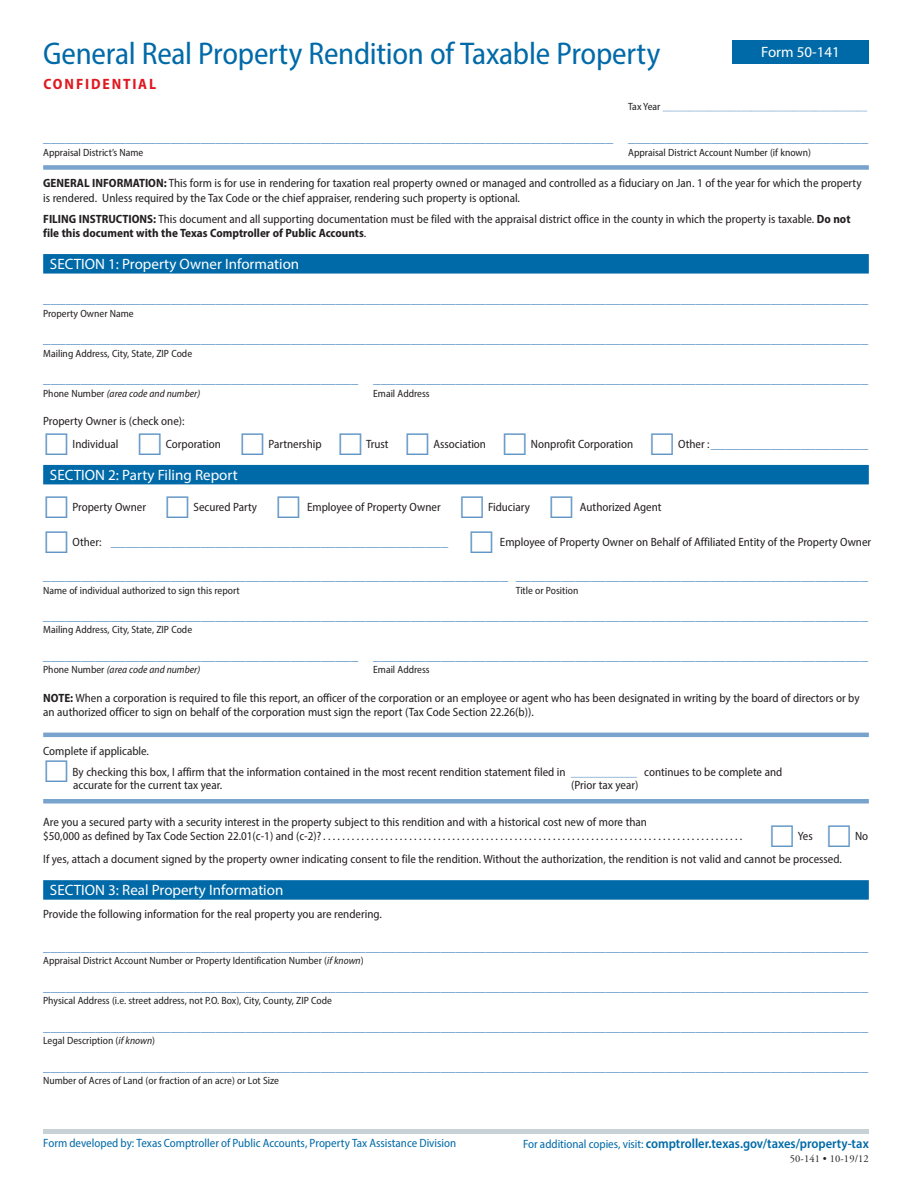
<style>
.page{position:relative;width:918px;height:1188px;background:#fff}
.page>*{position:absolute;margin:0;border:0;box-sizing:border-box;transform-origin:0 0}
.t1{font:semi-condensed 31.5px "Myriad Pro";letter-spacing:-.01em;color:#006aa8}
.t2{font:semi-condensed 15px "Myriad Pro";color:#6095c5}
.t3{font:15px "Myriad Pro";color:#fff}
.t4{font:700 semi-condensed 15px "Myriad Pro";letter-spacing:.12em;color:#df1920}
.t5{font:600 semi-condensed 13.5px "Myriad Pro";color:#006aa8}
.t6{font:semi-condensed 12px/14.4px "Myriad Pro";color:#231f20}
.t7{font:semi-condensed 12px "Myriad Pro";color:#006aa8}
.t8{font:semi-condensed 10.5px "Myriad Pro";color:#231f20}
.t9{font:italic semi-condensed 10.5px "Myriad Pro";color:#231f20}
.t10{font:semi-condensed 10.5px "Myriad Pro";color:#6095c5}
.t11{font:10.5px "Adobe Garamond Pro";letter-spacing:.01em;color:#231f20}
.s1{color:#231f20}
.s2{font-weight:700}
.s3{font-style:normal}
.s4{color:#6095c5}
.s5{font-style:italic}
</style>
<div class="page">
<hr style="left:43px;top:1129px;width:826px;height:4px;background:#c8d1d5">
<div style="left:732px;top:40px;width:137px;height:24px;background:#006aa8"></div>
<div style="left:43px;top:165px;width:826px;height:5px;background:#77a3cd"></div>
<div style="left:43px;top:254px;width:826px;height:20px;background:#006aa8"></div>
<div style="left:43px;top:465px;width:826px;height:19px;background:#006aa8"></div>
<hr style="left:43px;top:733px;width:826px;height:4px;background:#77a3cd">
<div style="left:43px;top:799px;width:826px;height:5px;background:#77a3cd"></div>
<div style="left:43px;top:880px;width:826px;height:20px;background:#006aa8"></div>
<h1 class="t1" style="left:43px;top:34px;width:619px">General Real Property Rendition of Taxable Property</h1>
<p class="t3" style="left:761px;top:43px;width:80px">Form 50-141</p>
<p class="t4" style="left:43px;top:74px;width:114px">CONFIDENTIAL</p>
<p class="t10" style="left:628px;top:100px;width:241px"><span class="s1">Tax Year</span> _______________________________________</p>
<p class="t2" style="left:43px;top:128px;width:827px">____________________________________________________________________________ ________________________________</p>
<p class="t8" style="left:43px;top:146px;width:102px">Appraisal District’s Name</p>
<p class="t8" style="left:628px;top:146px;width:184px">Appraisal District Account Number (if known)</p>
<p class="t6" style="left:43px;top:176px;width:820px"><span class="s2">GENERAL INFORMATION:</span> This form is for use in rendering for taxation real property owned or managed and controlled as a fiduciary on Jan. 1 of the year for which the property is rendered. Unless required by the Tax Code or the chief appraiser, rendering such property is optional.</p>
<p class="t6" style="left:43px;top:212px;width:809px"><span class="s2">FILING INSTRUCTIONS:</span> This document and all supporting documentation must be filed with the appraisal district office in the county in which the property is taxable. <span class="s2">Do not file this document with the Texas Comptroller of Public Accounts</span>.</p>
<h2 class="t3" style="left:50px;top:255px;width:251px">SECTION 1: Property Owner Information</h2>
<p class="t2" style="left:43px;top:289px;width:826px">______________________________________________________________________________________________________________</p>
<p class="t8" style="left:43px;top:307px;width:92px">Property Owner Name</p>
<p class="t2" style="left:43px;top:329px;width:826px">______________________________________________________________________________________________________________</p>
<p class="t8" style="left:43px;top:347px;width:150px">Mailing Address, City, State, ZIP Code</p>
<p class="t2" style="left:43px;top:369px;width:317px">__________________________________________</p>
<p class="t9" style="left:43px;top:387px;width:159px"><span class="s3">Phone Number</span> (area code and number)</p>
<p class="t6" style="left:43px;top:414px;width:143px">Property Owner is (check one):</p>
<p class="t2" style="left:373px;top:369px;width:497px">__________________________________________________________________</p>
<p class="t8" style="left:373px;top:387px;width:58px">Email Address</p>
<p class="t6" style="left:73px;top:437px;width:47px">Individual</p>
<p class="t6" style="left:166px;top:437px;width:57px">Corporation</p>
<p class="t6" style="left:268px;top:437px;width:55px">Partnership</p>
<p class="t6" style="left:366px;top:437px;width:24px">Trust</p>
<p class="t6" style="left:434px;top:437px;width:54px">Association</p>
<p class="t6" style="left:531px;top:437px;width:104px">Nonprofit Corporation</p>
<p class="t6" style="left:678px;top:437px;width:33px">Other :</p>
<h2 class="t3" style="left:50px;top:465px;width:189px">SECTION 2: Party Filing Report</h2>
<p class="t6" style="left:73px;top:500px;width:75px">Property Owner</p>
<p class="t6" style="left:73px;top:535px;width:31px">Other:</p>
<p class="t2" style="left:711px;top:434px;width:159px">_____________________</p>
<p class="t6" style="left:193px;top:500px;width:65px">Secured Party</p>
<p class="t6" style="left:307px;top:500px;width:135px">Employee of Property Owner</p>
<p class="t2" style="left:111px;top:532px;width:339px">_____________________________________________</p>
<p class="t6" style="left:488px;top:500px;width:43px">Fiduciary</p>
<p class="t6" style="left:500px;top:535px;width:373px">Employee of Property Owner on Behalf of Affiliated Entity of the Property Owner</p>
<p class="t6" style="left:580px;top:500px;width:83px">Authorized Agent</p>
<p class="t2" style="left:43px;top:566px;width:466px">______________________________________________________________</p>
<p class="t8" style="left:43px;top:584px;width:198px">Name of individual authorized to sign this report</p>
<p class="t8" style="left:516px;top:584px;width:64px">Title or Position</p>
<p class="t2" style="left:43px;top:606px;width:826px">______________________________________________________________________________________________________________</p>
<p class="t8" style="left:43px;top:624px;width:150px">Mailing Address, City, State, ZIP Code</p>
<p class="t2" style="left:516px;top:566px;width:354px">_______________________________________________</p>
<p class="t2" style="left:43px;top:646px;width:317px">__________________________________________</p>
<p class="t9" style="left:43px;top:664px;width:159px"><span class="s3">Phone Number</span> (area code and number)</p>
<p class="t2" style="left:373px;top:646px;width:497px">__________________________________________________________________</p>
<p class="t8" style="left:373px;top:664px;width:58px">Email Address</p>
<p class="t6" style="left:43px;top:690px;width:818px"><span class="s2">NOTE:</span> When a corporation is required to file this report, an officer of the corporation or an employee or agent who has been designated in writing by the board of directors or by an authorized officer to sign on behalf of the corporation must sign the report (Tax Code Section 22.26(b)).</p>
<p class="t6" style="left:73px;top:740px;width:711px;line-height:21.1px;text-indent:-29px">Complete if applicable.<br>By checking this box, I affirm that the information contained in the most recent rendition statement filed in <span class="s4">___________</span> continues to be complete and</p>
<p class="t6" style="left:73px;top:778px;width:151px">accurate for the current tax year.</p>
<p class="t6" style="left:571px;top:778px;width:69px">(Prior tax year)</p>
<p class="t6" style="left:43px;top:814px;width:605px">Are you a secured party with a security interest in the property subject to this rendition and with a historical cost new of more than $50,000 as defined by Tax Code Section 22.01(c-1) and (c-2)? .......................................................................................</p>
<p class="t6" style="left:798px;top:829px;width:16px">Yes</p>
<p class="t6" style="left:855px;top:829px;width:15px">No</p>
<p class="t6" style="left:43px;top:852px;width:800px">If yes, attach a document signed by the property owner indicating consent to file the rendition. Without the authorization, the rendition is not valid and cannot be processed.</p>
<h2 class="t3" style="left:50px;top:881px;width:235px">SECTION 3: Real Property Information</h2>
<p class="t6" style="left:43px;top:906px;width:340px">Provide the following information for the real property you are rendering.</p>
<p class="t2" style="left:43px;top:936px;width:826px">______________________________________________________________________________________________________________</p>
<p class="t8" style="left:43px;top:954px;width:322px">Appraisal District Account Number or Property Identification Number (<span class="s5">if known</span>)</p>
<p class="t2" style="left:43px;top:976px;width:826px">______________________________________________________________________________________________________________</p>
<p class="t8" style="left:43px;top:994px;width:290px">Physical Address (i.e. street address, not P.O. Box), City, County, ZIP Code</p>
<p class="t8" style="left:43px;top:1034px;width:113px">Legal Description (<span class="s5">if known</span>)</p>
<p class="t2" style="left:43px;top:1016px;width:826px">______________________________________________________________________________________________________________</p>
<p class="t2" style="left:43px;top:1056px;width:826px">______________________________________________________________________________________________________________</p>
<p class="t8" style="left:43px;top:1074px;width:237px">Number of Acres of Land (or fraction of an acre) or Lot Size</p>
<p class="t7" style="left:43px;top:1136px;width:414px">Form developed by: Texas Comptroller of Public Accounts, Property Tax Assistance Division</p>
<p class="t7" style="left:523px;top:1137px;width:122px">For additional copies, visit:</p>
<p class="t5" style="left:646px;top:1135px;width:225px">comptroller.texas.gov/taxes/property-tax</p>
<p class="t11" style="left:790px;top:1152px;width:80px">50-141 • 10-19/12</p>
</div>
